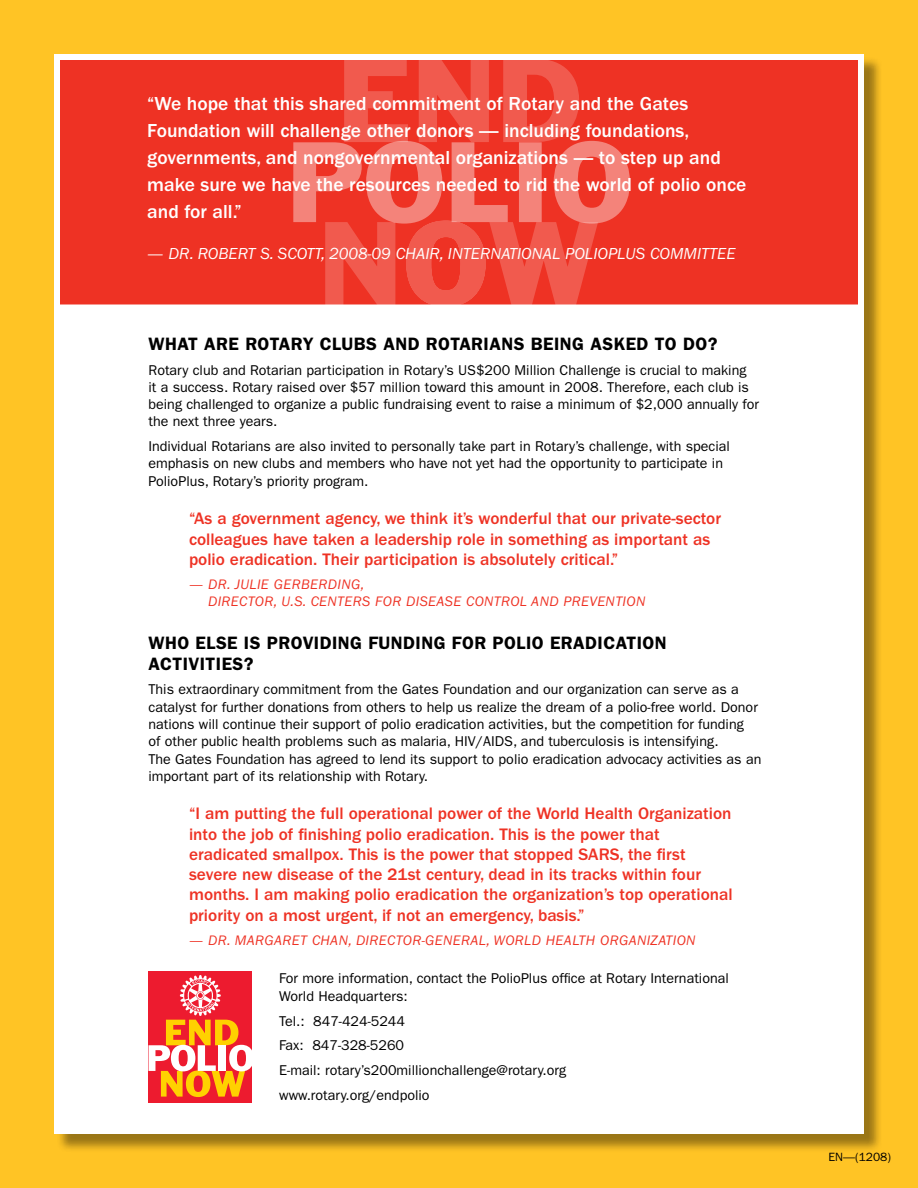
<style>
.page{position:relative;width:918px;height:1188px;background:#ffc425}
.page>*{position:absolute;margin:0;border:0;box-sizing:border-box;transform-origin:0 0}
.t1{font:500 19.5px/27px "ITC Franklin Gothic Std";color:#fff}
.t2{font:600 18px "ITC Franklin Gothic Std";letter-spacing:.025em;color:#000}
.t3{font:500 17.25px/20.2px "ITC Franklin Gothic Std";color:#ee3224}
.t4{font:italic 16.5px "ITC Franklin Gothic Std";color:#fff}
.t5{font:14.25px/17.2px "ITC Franklin Gothic Std";color:#000}
.t6{font:italic 14.25px "ITC Franklin Gothic Std";letter-spacing:.025em;color:#ee3224}
.t7{font:12px "ITC Franklin Gothic Std";letter-spacing:-.005em;color:#000}
</style>
<div class="page">
<div style="left:56px;top:56px;width:826px;height:1096px;background:#000;opacity:.4"></div>
<div style="left:54px;top:54px;width:810px;height:1080px;background:#fff"></div>
<div style="left:54px;top:54px;width:810px;height:256px;background:#ee3224;border:6px solid #fff"></div>
<svg style="left:293px;top:59px;width:337px;height:248px"></svg>
<div style="left:149px;top:971px;width:103px;height:132px;background:#ed1b2f"></div>
<svg style="left:148px;top:975px;width:104px;height:122px"></svg>
<p class="t1" style="left:147px;top:91px;width:601px">“We hope that this shared commitment of Rotary and the Gates Foundation will challenge other donors — including foundations, governments, and nongovernmental organizations — to step up and make sure we have the resources needed to rid the world of polio once and for all.”</p>
<p class="t4" style="left:147px;top:244px;width:590px">— DR. ROBERT S. SCOTT, 2008-09 CHAIR, INTERNATIONAL POLIOPLUS COMMITTEE</p>
<p class="t2" style="left:148px;top:333px;width:570px">WHAT ARE ROTARY CLUBS AND ROTARIANS BEING ASKED TO DO?</p>
<p class="t5" style="left:148px;top:361px;width:612px">Rotary club and Rotarian participation in Rotary’s US$200 Million Challenge is crucial to making<br>it a success. Rotary raised over $57 million toward this amount in 2008. Therefore, each club is being challenged to organize a public fundraising event to raise a minimum of $2,000 annually for the next three years.</p>
<p class="t5" style="left:148px;top:438px;width:583px">Individual Rotarians are also invited to personally take part in Rotary’s challenge, with special emphasis on new clubs and members who have not yet had the opportunity to participate in<br>PolioPlus, Rotary’s priority program.</p>
<p class="t3" style="left:189px;top:509px;width:534px">“As a government agency, we think it’s wonderful that our private-sector colleagues have taken a leadership role in something as important as polio eradication. Their participation is absolutely critical.”</p>
<p class="t6" style="left:189px;top:576px;width:60px">— DR. JULIE</p>
<p class="t6" style="left:274px;top:576px;width:10px">GERBERDING</p>
<p class="t6" style="left:361px;top:576px;width:5px">,</p>
<p class="t6" style="left:208px;top:593px;width:10px">DIRECTOR</p>
<p class="t6" style="left:274px;top:593px;width:47px">, U.S. CENTERS</p>
<p class="t6" style="left:375px;top:593px;width:10px">FOR</p>
<p class="t6" style="left:406px;top:593px;width:9px">DISEASE</p>
<p class="t6" style="left:466px;top:593px;width:10px">CONTROL</p>
<p class="t6" style="left:531px;top:593px;width:11px">AND</p>
<p class="t6" style="left:563px;top:593px;width:18px">PREVENTION</p>
<p class="t2" style="left:148px;top:632px;width:15px">WHO</p>
<p class="t2" style="left:196px;top:632px;width:12px">ELSE</p>
<p class="t2" style="left:244px;top:632px;width:36px">IS PRO</p>
<p class="t2" style="left:303px;top:632px;width:22px">VIDING</p>
<p class="t2" style="left:368px;top:632px;width:12px">FUNDING</p>
<p class="t2" style="left:452px;top:632px;width:12px">FOR</p>
<p class="t2" style="left:493px;top:632px;width:11px">POLIO</p>
<p class="t2" style="left:550px;top:632px;width:12px">ERADICATION</p>
<p class="t2" style="left:149px;top:653px;width:11px">ACTI</p>
<p class="t2" style="left:189px;top:653px;width:21px">VITIES</p>
<p class="t2" style="left:244px;top:653px;width:11px">?</p>
<p class="t5" style="left:148px;top:681px;width:614px">This extraordinary commitment from the Gates Foundation and our organization can serve as a catalyst for further donations from others to help us realize the dream of a polio-free world. Donor nations will continue their support of polio eradication activities, but the competition for funding<br>of other public health problems such as malaria, HIV/AIDS, and tuberculosis is intensifying.<br>The Gates Foundation has agreed to lend its support to polio eradication advocacy activities as an important part of its relationship with Rotary.</p>
<p class="t3" style="left:189px;top:804px;width:545px">“I am putting the full operational power of the World Health Organization into the job of finishing polio eradication. This is the power that eradicated smallpox. This is the power that stopped SARS, the first severe new disease of the 21st century, dead in its tracks within four months. I am making polio eradication the organization’s top operational priority on a most urgent, if not an emergency, basis.”</p>
<p class="t6" style="left:189px;top:932px;width:56px">— DR . MARGARET</p>
<p class="t6" style="left:312px;top:932px;width:10px">CHAN</p>
<p class="t6" style="left:348px;top:932px;width:17px">, DIRECTOR</p>
<p class="t6" style="left:422px;top:932px;width:14px">-GENERAL</p>
<p class="t6" style="left:487px;top:932px;width:29px">, WORLD</p>
<p class="t6" style="left:546px;top:932px;width:10px">HEALTH</p>
<p class="t6" style="left:600px;top:932px;width:10px">ORGANI</p>
<p class="t6" style="left:651px;top:932px;width:17px">ZATION</p>
<p class="t5" style="left:279px;top:970px;width:451px">For more information, contact the PolioPlus office at Rotary International<br>World Headquarters:</p>
<p class="t5" style="left:279px;top:1008px;width:288px;line-height:24.8px">Tel.: 847-424-5244<br>Fax: 847-328-5260<br>E-mail: rotary’s200millionchallenge@rotary.org www.rotary.org/endpolio</p>
<p class="t7" style="left:829px;top:1150px;width:64px">EN—(1208)</p>
</div>
